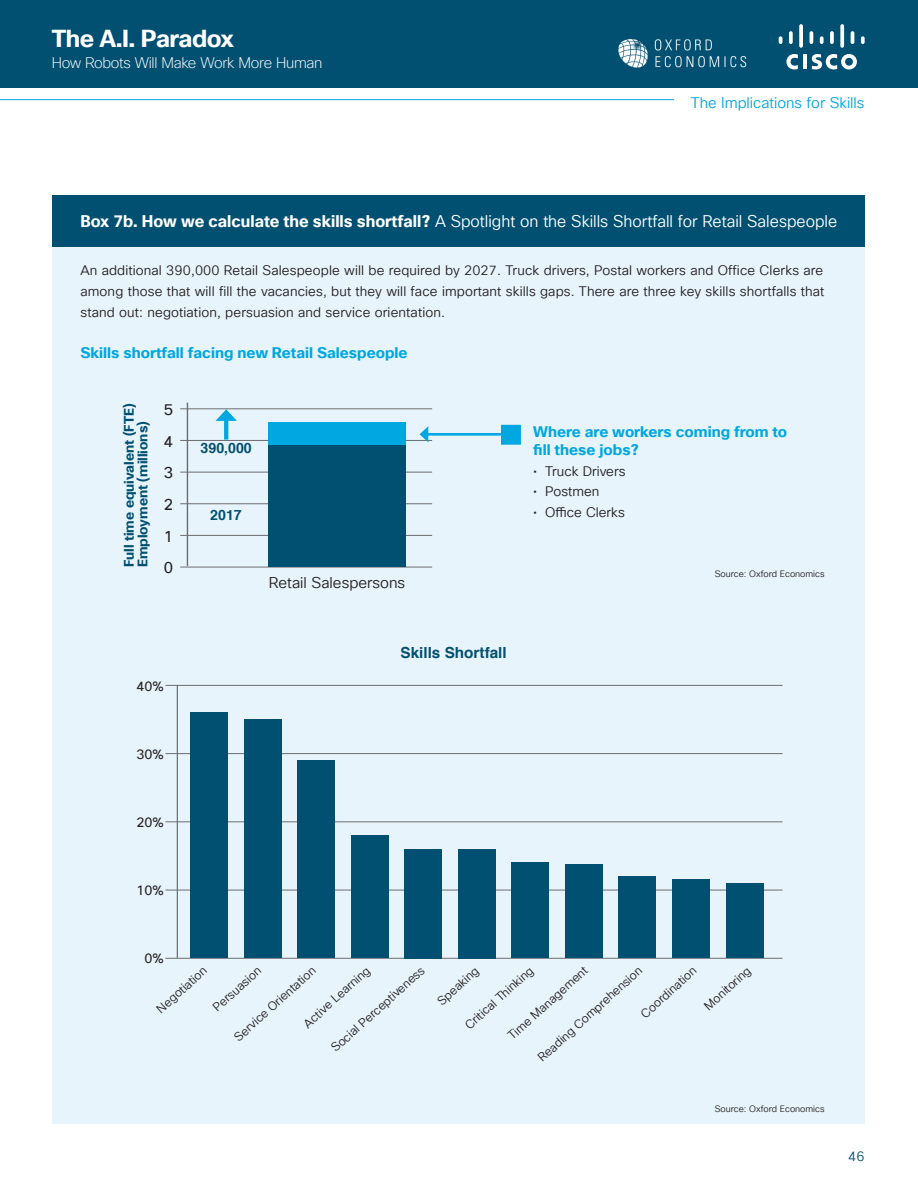
<style>
.page{position:relative;width:918px;height:1188px;background:#fff}
.page>*{position:absolute;margin:0;border:0;box-sizing:border-box;transform-origin:0 0}
.t1{font:700 24px "Cisco Sans TT";letter-spacing:-.02em;color:#fff}
.t2{font:16.5px "Cisco Sans TT Light";color:#fff}
.t3{font:15.6px/31.7px "Cisco Sans TT";color:#231f20;text-align:justify}
.t4{font:15.3px "Cisco Sans TT Light";color:#231f20}
.t5{font:700 15.3px "Helvetica";color:#015072}
.t6{font:700 15px/18px "Cisco Sans TT";color:#00a7e1}
.t7{font:200 15px "Cisco Sans TT";letter-spacing:-.02em;color:#fff}
.t8{font:15px "Cisco Sans TT Light";color:#00a7e1}
.t9{font:700 14.25px "Helvetica";color:#015072}
.t10{font:13.5px/21px "Cisco Sans TT Light";letter-spacing:.01em;color:#231f20;text-align:justify}
.t11{font:700 13.5px/13.5px "Cisco Sans TT";color:#015072}
.t12{font:13.5px "Cisco Sans TT Light";color:#015072}
.t13{font:13.35px "Cisco Sans TT";color:#231f20}
.t14{font:12px "Cisco Sans TT Light";color:#231f20}
.t15{font:9px "Cisco Sans TT Light";color:#231f20}
.s1{font-family:"Cisco Sans TT";font-weight:700}
</style>
<div class="page">
<hr style="left:0;top:99px;width:674px;height:1px;background:#00a7e1">
<div style="left:0;top:0;width:918px;height:87px;background:#015072"></div>
<hr style="left:803px;top:54px;width:4px;height:15px;background:#fff">
<svg style="left:786px;top:54px;width:12px;height:15px"></svg>
<svg style="left:812px;top:54px;width:45px;height:15px"></svg>
<svg style="left:779px;top:36px;width:3px;height:8px"></svg>
<svg style="left:789px;top:31px;width:4px;height:13px"></svg>
<svg style="left:799px;top:24px;width:4px;height:24px"></svg>
<svg style="left:810px;top:31px;width:3px;height:13px"></svg>
<svg style="left:820px;top:36px;width:4px;height:8px"></svg>
<svg style="left:830px;top:31px;width:4px;height:13px"></svg>
<svg style="left:840px;top:24px;width:4px;height:24px"></svg>
<svg style="left:851px;top:31px;width:3px;height:13px"></svg>
<svg style="left:861px;top:36px;width:4px;height:8px"></svg>
<img style="left:618px;top:39px;width:129px;height:29px">
<div style="left:52px;top:237px;width:813px;height:887px;background:#e7f4fb"></div>
<div style="left:52px;top:195px;width:813px;height:52px;background:#015072"></div>
<hr style="left:180px;top:408px;width:252px;height:1px;background:#6c6d70">
<hr style="left:180px;top:440px;width:252px;height:1px;background:#6c6d70">
<hr style="left:180px;top:472px;width:252px;height:1px;background:#6c6d70">
<hr style="left:180px;top:503px;width:252px;height:1px;background:#6c6d70">
<hr style="left:180px;top:535px;width:252px;height:1px;background:#6c6d70">
<hr style="left:180px;top:567px;width:252px;height:1px;background:#6c6d70">
<div style="left:268px;top:422px;width:137px;height:127px;background:#00a7e1"></div>
<div style="left:268px;top:445px;width:137px;height:121px;background:#015072"></div>
<hr style="left:187px;top:403px;width:1px;height:163px;background:#6c6d70">
<svg style="left:224px;top:421px;width:4px;height:19px"></svg>
<svg style="left:215px;top:409px;width:22px;height:12px"></svg>
<div style="left:501px;top:425px;width:20px;height:20px;background:#00a7e1;border:1px solid #00a7e1"></div>
<hr style="left:426px;top:433px;width:79px;height:3px;background:#00a7e1">
<svg style="left:420px;top:426px;width:8px;height:16px"></svg>
<hr style="left:165px;top:685px;width:618px;height:1px;background:#6c6d70">
<hr style="left:165px;top:753px;width:618px;height:1px;background:#6c6d70">
<hr style="left:165px;top:822px;width:618px;height:1px;background:#6c6d70">
<hr style="left:165px;top:890px;width:618px;height:1px;background:#6c6d70">
<hr style="left:165px;top:958px;width:618px;height:1px;background:#6c6d70">
<hr style="left:177px;top:685px;width:1px;height:273px;background:#6c6d70">
<div style="left:726px;top:883px;width:37px;height:75px;background:#015072"></div>
<div style="left:672px;top:880px;width:38px;height:78px;background:#015072"></div>
<div style="left:619px;top:876px;width:37px;height:82px;background:#015072"></div>
<div style="left:565px;top:865px;width:38px;height:93px;background:#015072"></div>
<div style="left:512px;top:863px;width:37px;height:95px;background:#015072"></div>
<div style="left:458px;top:849px;width:38px;height:109px;background:#015072"></div>
<div style="left:405px;top:849px;width:37px;height:109px;background:#015072"></div>
<div style="left:351px;top:835px;width:37px;height:123px;background:#015072"></div>
<div style="left:297px;top:760px;width:38px;height:198px;background:#015072"></div>
<div style="left:244px;top:720px;width:37px;height:238px;background:#015072"></div>
<div style="left:190px;top:713px;width:38px;height:245px;background:#015072"></div>
<h1 class="t1" style="left:52px;top:22px;width:184px">The A.I. Paradox</h1>
<p class="t7" style="left:52px;top:53px;width:272px">How Robots Will Make Work More Human</p>
<p class="t8" style="left:691px;top:93px;width:175px">The Implications for Skills</p>
<p class="t2" style="left:80px;top:210px;width:758px"><span class="s1">Box 7b. How we calculate the skills shortfall?</span> A Spotlight on the Skills Shortfall for Retail Salespeople</p>
<p class="t10" style="left:80px;top:260px;width:746px">An additional 390,000 Retail Salespeople will be required by 2027. Truck drivers, Postal workers and Office Clerks are among those that will fill the vacancies, but they will face important skills gaps. There are three key skills shortfalls that stand out: negotiation, persuasion and service orientation.</p>
<p class="t6" style="left:80px;top:344px;width:329px">Skills shortfall facing new Retail Salespeople</p>
<p class="t11" style="left:123px;top:567px;width:165px;rotate:-90deg">Full time equivalent (FTE)<br>Employment (millions)</p>
<p class="t3" style="left:164px;top:394px;width:11px">5<br>4<br>3<br>2<br>1<br>0</p>
<p class="t13" style="left:136px;top:678px;width:29px">40%</p>
<p class="t13" style="left:136px;top:746px;width:29px">30%</p>
<p class="t13" style="left:136px;top:814px;width:29px">20%</p>
<p class="t13" style="left:136px;top:882px;width:29px">10%</p>
<p class="t13" style="left:144px;top:950px;width:21px">0%</p>
<p class="t9" style="left:201px;top:437px;width:53px">390,000</p>
<p class="t9" style="left:210px;top:503px;width:33px">2017</p>
<p class="t4" style="left:269px;top:572px;width:138px">Retail Salespersons</p>
<p class="t5" style="left:400px;top:640px;width:108px">Skills Shortfall</p>
<p class="t6" style="left:533px;top:423px;width:255px">Where are workers coming from to fill these jobs?</p>
<p class="t10" style="left:533px;top:461px;width:94px">• Truck Drivers</p>
<p class="t10" style="left:533px;top:482px;width:68px">• Postmen</p>
<p class="t10" style="left:533px;top:503px;width:93px">• Office Clerks</p>
<p class="t15" style="left:715px;top:568px;width:111px">Source: Oxford Economics</p>
<p class="t14" style="left:210px;top:1003px;width:62px;rotate:-42deg">Persuasion</p>
<p class="t14" style="left:505px;top:1031px;width:104px;rotate:-42deg">Time Management</p>
<p class="t14" style="left:701px;top:1002px;width:60px;rotate:-42deg">Monitoring</p>
<p class="t14" style="left:328px;top:1044px;width:122px;rotate:-42deg">Social Perceptiveness</p>
<p class="t14" style="left:153px;top:1005px;width:64px;rotate:-42deg">Negotiation</p>
<p class="t14" style="left:300px;top:1020px;width:86px;rotate:-42deg">Active Learning</p>
<p class="t14" style="left:231px;top:1033px;width:106px;rotate:-42deg">Service Orientation</p>
<p class="t14" style="left:638px;top:1010px;width:71px;rotate:-42deg">Coordination</p>
<p class="t14" style="left:462px;top:1021px;width:88px;rotate:-42deg">Critical Thinking</p>
<p class="t14" style="left:535px;top:1053px;width:137px;rotate:-42deg">Reading Comprehension</p>
<p class="t14" style="left:434px;top:997px;width:52px;rotate:-42deg">Speaking</p>
<p class="t15" style="left:715px;top:1103px;width:111px">Source: Oxford Economics</p>
<p class="t12" style="left:848px;top:1148px;width:18px">46</p>
</div>
